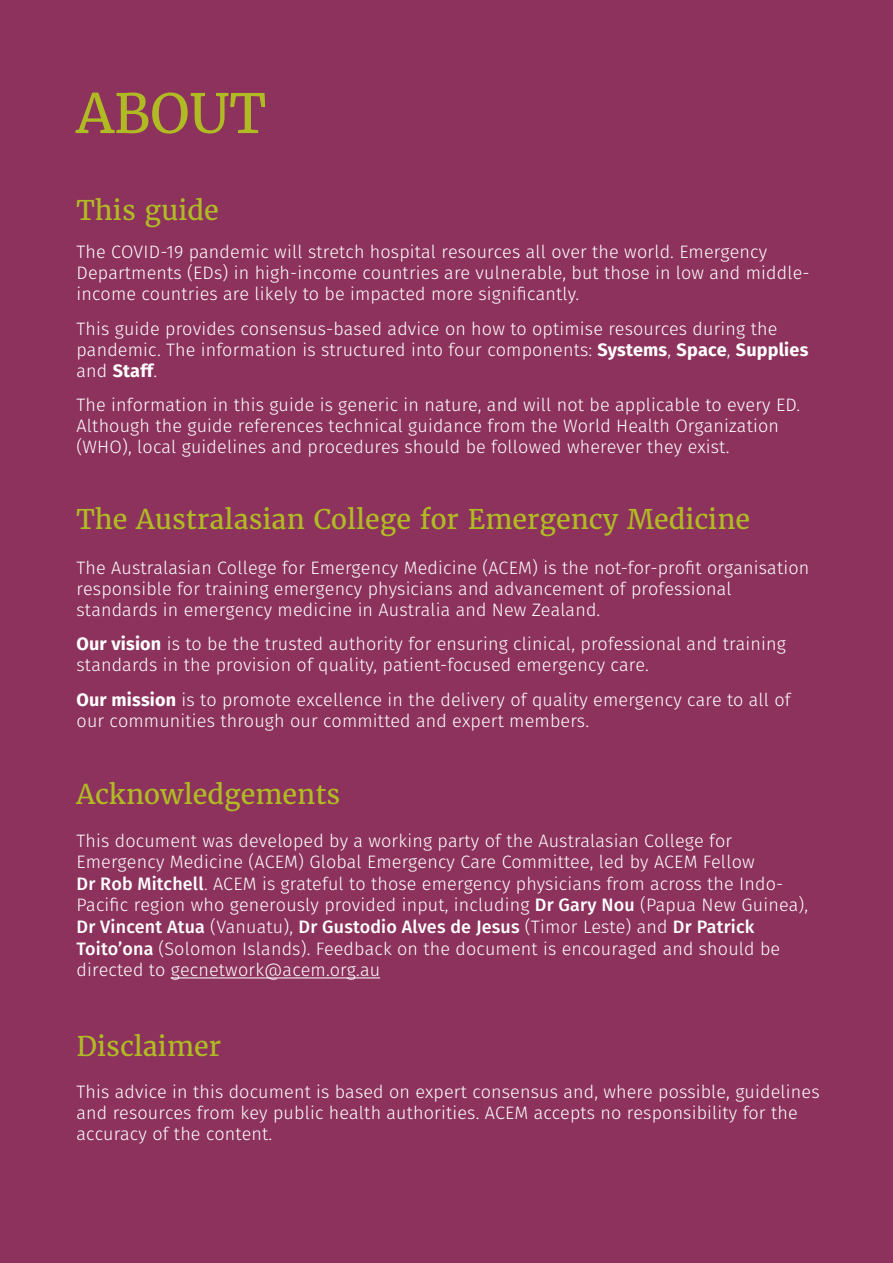
<style>
.page{position:relative;width:893px;height:1263px;background:#8c325c}
.page>*{position:absolute;margin:0;border:0;box-sizing:border-box;transform-origin:0 0}
.Section_Heading{font:54px "Merriweather";color:#b0bb24}
.Section_Heading-2{font:27px "Merriweather";color:#b0bb24}
.Intro{font:300 18px/21px "Fira Sans";letter-spacing:.01em;color:#fff}
.s1{font-weight:700}
.s2{font-weight:500}
</style>
<div class="page">
<hr style="left:171px;top:977px;width:209px;height:1px;background:#fff">
<p class="Section_Heading" style="left:77px;top:80px;width:191px">ABOUT</p>
<p class="Section_Heading-2" style="left:77px;top:194px;width:144px">This guide</p>
<p class="Intro" style="left:77px;top:241px;width:735px">The COVID-19 pandemic will stretch hospital resources all over the world. Emergency<br>Departments (EDs) in high-income countries are vulnerable, but those in low and middle&shy;income countries are likely to be impacted more significantly.</p>
<p class="Intro" style="left:77px;top:318px;width:733px">This guide provides consensus-based advice on how to optimise resources during the pandemic. The information is structured into four components: <span class="s1">Systems</span>, <span class="s1">Space</span>, <span class="s1">Supplies </span>and <span class="s1">Staff</span>.</p>
<p class="Intro" style="left:77px;top:394px;width:725px">The information in this guide is generic in nature, and will not be applicable to every ED.<br>Although the guide references technical guidance from the World Health Organization (WHO), local guidelines and procedures should be followed wherever they exist.</p>
<p class="Section_Heading-2" style="left:77px;top:502px;width:675px">The Australasian College for Emergency Medicine</p>
<p class="Intro" style="left:77px;top:557px;width:734px">The Australasian College for Emergency Medicine (ACEM) is the not-for-profit organisation responsible for training emergency physicians and advancement of professional standards in emergency medicine in Australia and New Zealand.</p>
<p class="Intro" style="left:77px;top:633px;width:711px"><span class="s1">Our vision</span> is to be the trusted authority for ensuring clinical, professional and training standards in the provision of quality, patient-focused emergency care.</p>
<p class="Intro" style="left:77px;top:689px;width:716px"><span class="s1">Our mission</span> is to promote excellence in the delivery of quality emergency care to all of our communities through our committed and expert members.</p>
<p class="Section_Heading-2" style="left:77px;top:777px;width:265px">Acknowledgements</p>
<p class="Intro" style="left:77px;top:829px;width:733px;line-height:21.6px">This document was developed by a working party of the Australasian College for Emergency Medicine (ACEM) Global Emergency Care Committee, led by ACEM Fellow<br><span class="s2">Dr Rob Mitchell</span>. ACEM is grateful to those emergency physicians from across the Indo-Pacific region who generously provided input, including <span class="s2">Dr Gary Nou</span> (Papua New Guinea), <span class="s2">Dr Vincent Atua</span> (Vanuatu), <span class="s2">Dr Gustodio Alves de Jesus</span> (Timor Leste) and <span class="s2">Dr Patrick Toito’ona</span> (Solomon Islands). Feedback on the document is encouraged and should be directed to gecnetwork@acem.org.au</p>
<p class="Section_Heading-2" style="left:77px;top:1029px;width:146px">Disclaimer</p>
<p class="Intro" style="left:77px;top:1081px;width:744px">This advice in this document is based on expert consensus and, where possible, guidelines and resources from key public health authorities. ACEM accepts no responsibility for the accuracy of the content.</p>
</div>
